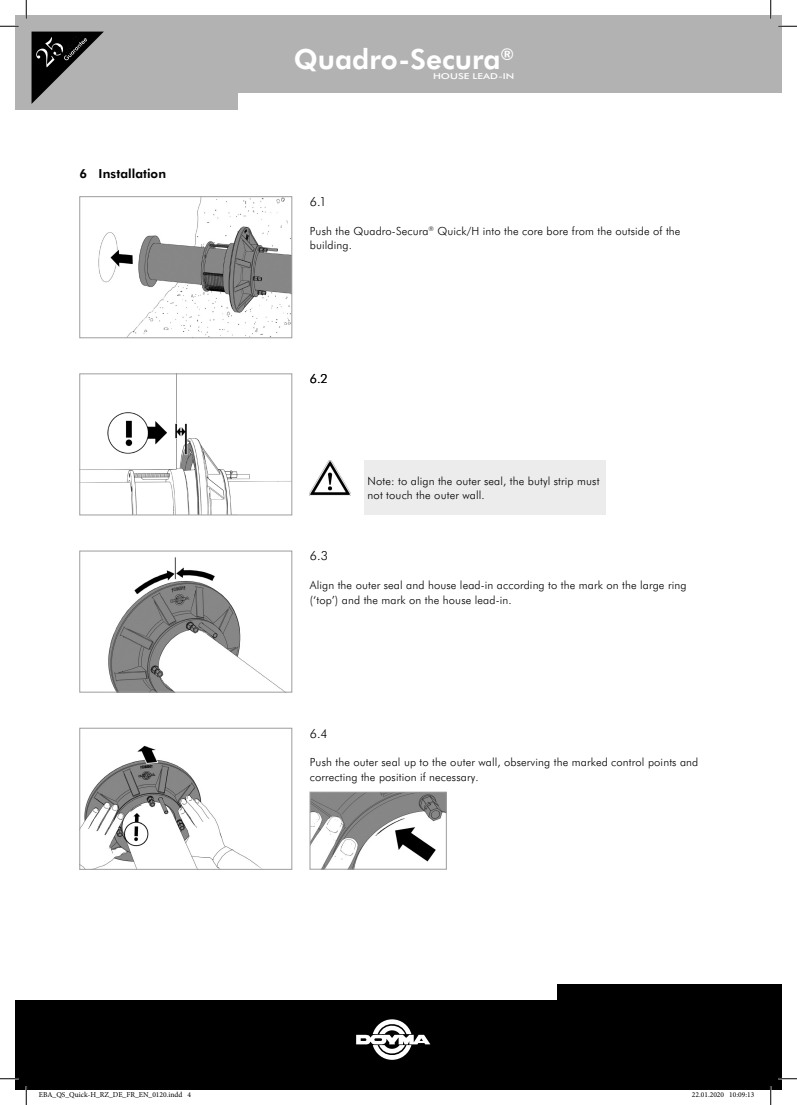
<style>
.page{position:relative;width:797px;height:1105px;background:#fff}
.page>*{position:absolute;margin:0;border:0;box-sizing:border-box;transform-origin:0 0}
.t1{font:700 27.88px "Futura BT";color:#fff}
.t2{font:700 12.5px "Futura BT";letter-spacing:.005em;color:#000}
.t3{font:300 12.5px "Futura BT";color:#000}
.t4{font:300 11.25px/14.4px "Futura BT";letter-spacing:.01em;color:#000}
.t5{font:500 8.12px "Futura BT";color:#fff;scale:1.3 1}
.t6{font:7.5px "Minion Pro";color:#000}
</style>
<div class="page">
<div style="left:16px;top:16px;width:765px;height:77px;background:#b2b2b2"></div>
<div style="left:16px;top:86px;width:222px;height:24px;background:#b2b2b2"></div>
<div style="left:16px;top:1001px;width:765px;height:88px;background:#000"></div>
<div style="left:557px;top:984px;width:224px;height:36px;background:#000"></div>
<svg style="left:356px;top:1019px;width:74px;height:41px"></svg>
<img style="left:81px;top:745px;width:180px;height:123px">
<div style="left:79px;top:728px;width:213px;height:142px;border:1px solid #9d9d9d"></div>
<img style="left:108px;top:557px;width:175px;height:133px">
<div style="left:79px;top:551px;width:213px;height:141px;border:1px solid #9d9d9d"></div>
<img style="left:98px;top:198px;width:192px;height:138px">
<div style="left:79px;top:196px;width:213px;height:142px;border:1px solid #9d9d9d"></div>
<img style="left:310px;top:460px;width:40px;height:36px">
<img style="left:81px;top:375px;width:209px;height:138px">
<div style="left:79px;top:373px;width:213px;height:142px;border:1px solid #9d9d9d"></div>
<img style="left:311px;top:794px;width:134px;height:74px">
<div style="left:309px;top:792px;width:138px;height:78px;border:1px solid #9d9d9d"></div>
<svg style="left:32px;top:32px;width:72px;height:72px"></svg>
<div style="left:364px;top:460px;width:241px;height:55px;background:#ececec"></div>
<svg style="left:0;top:25px;width:19px;height:2px"></svg>
<svg style="left:778px;top:25px;width:19px;height:2px"></svg>
<svg style="left:0;top:1078px;width:19px;height:1px"></svg>
<svg style="left:778px;top:1078px;width:19px;height:1px"></svg>
<svg style="left:25px;top:0;width:2px;height:19px"></svg>
<svg style="left:25px;top:1086px;width:2px;height:19px"></svg>
<svg style="left:770px;top:0;width:1px;height:19px"></svg>
<svg style="left:770px;top:1086px;width:1px;height:19px"></svg>
<p class="t2" style="left:79px;top:164px;width:88px">6 Installation</p>
<h1 class="t1" style="left:294px;top:40px;width:222px">Quadro-Secura<sup>®</sup></h1>
<p class="t5" style="left:433px;top:70px;width:64px">HOUSE LEAD-IN</p>
<p class="t3" style="left:310px;top:193px;width:18px">6.1</p>
<p class="t4" style="left:310px;top:223px;width:372px">Push the Quadro-Secura<sup>®</sup> Quick/H into the core bore from the outside of the building.</p>
<p class="t3" style="left:310px;top:370px;width:19px">6.2</p>
<p class="t4" style="left:367px;top:473px;width:233px">Note: to align the outer seal, the butyl strip must not touch the outer wall.</p>
<p class="t3" style="left:310px;top:547px;width:20px">6.3</p>
<p class="t4" style="left:310px;top:578px;width:378px">Align the outer seal and house lead-in according to the mark on the large ring (‘top’) and the mark on the house lead-in.</p>
<p class="t3" style="left:310px;top:725px;width:19px">6.4</p>
<p class="t4" style="left:310px;top:755px;width:390px">Push the outer seal up to the outer wall, observing the marked control points and correcting the position if necessary.</p>
<p class="t6" style="left:39px;top:1090px;width:154px">EBA_QS_Quick-H_RZ_DE_FR_EN_0120.indd 4</p>
<p class="t6" style="left:692px;top:1090px;width:64px">22.01.2020 10:09:13</p>
</div>
